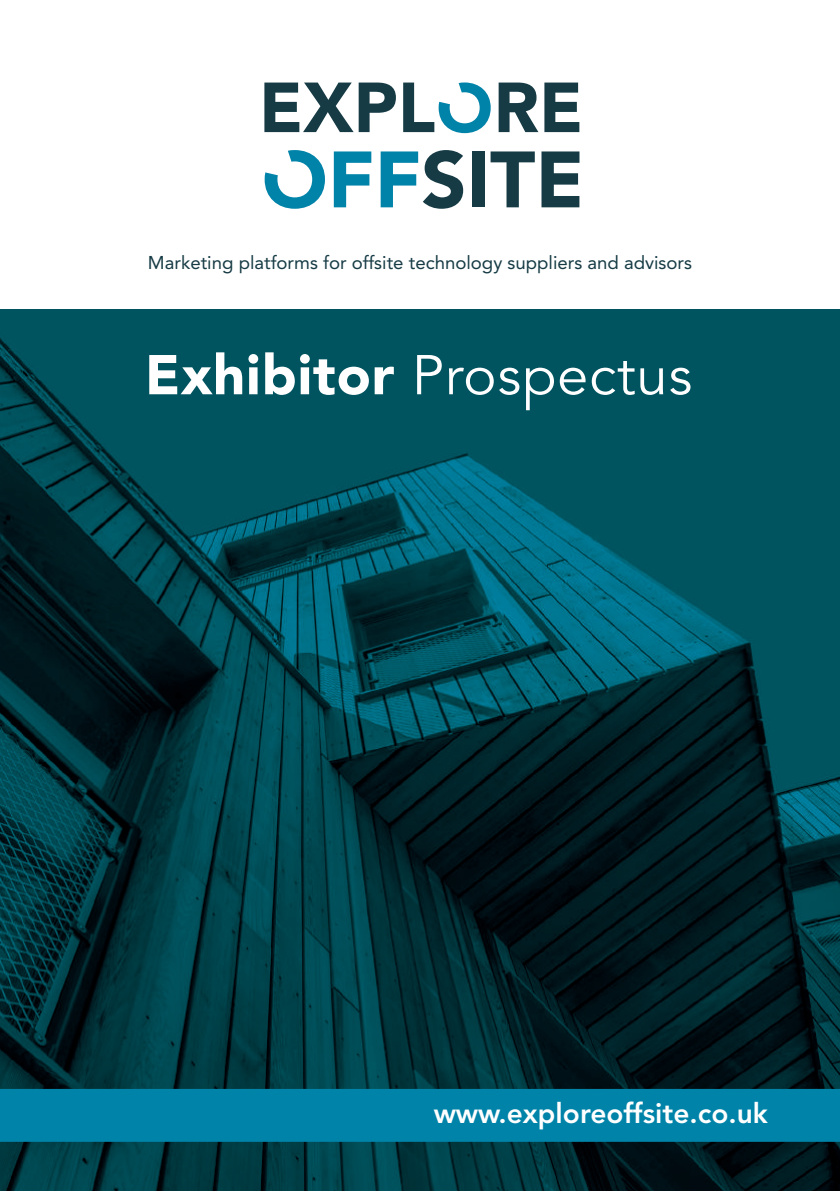
<style>
.page{position:relative;width:840px;height:1191px;background:#fff}
.page>*{position:absolute;margin:0;border:0;box-sizing:border-box;transform-origin:0 0}
.t1{font:55.4px "Avenir";letter-spacing:.015em;color:#fff}
.t2{font:800 28px "Avenir";color:#fff}
.t3{font:18.4px "Avenir";color:#163b45}
.s1{font-weight:900}
</style>
<div class="page">
<img style="left:0;top:309px;width:839px;height:882px">
<div style="left:0;top:1090px;width:839px;height:50px;background:#0083a9"></div>
<div style="left:0;top:1089px;width:839px;height:52px;border:2px solid #0083a9"></div>
<svg style="left:333px;top:151px;width:38px;height:56px"></svg>
<svg style="left:380px;top:150px;width:83px;height:59px"></svg>
<div style="left:472px;top:151px;width:12px;height:56px;background:#163b45"></div>
<svg style="left:490px;top:151px;width:44px;height:56px"></svg>
<svg style="left:541px;top:151px;width:38px;height:56px"></svg>
<svg style="left:264px;top:150px;width:61px;height:59px"></svg>
<svg style="left:264px;top:83px;width:131px;height:49px"></svg>
<svg style="left:498px;top:83px;width:40px;height:49px"></svg>
<svg style="left:544px;top:83px;width:35px;height:49px"></svg>
<svg style="left:403px;top:82px;width:87px;height:51px"></svg>
<p class="t3" style="left:148px;top:252px;width:545px">Marketing platforms for offsite technology suppliers and advisors</p>
<h1 class="t1" style="left:145px;top:343px;width:548px"><span class="s1">Exhibitor</span> Prospectus</h1>
<h2 class="t2" style="left:433px;top:1096px;width:335px">www.exploreoffsite.co.uk</h2>
</div>
